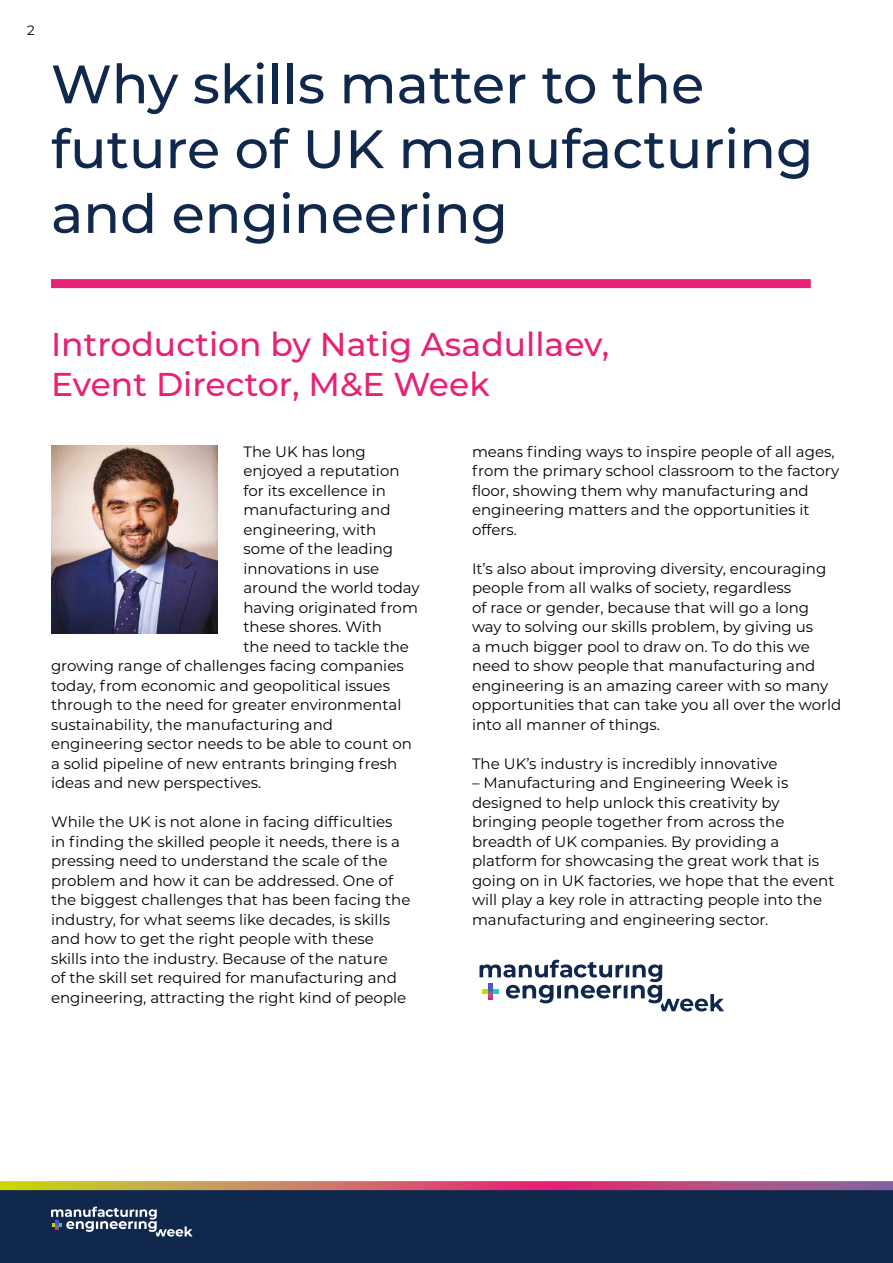
<style>
.page{position:relative;width:893px;height:1263px;background:#fff}
.page>*{position:absolute;margin:0;border:0;box-sizing:border-box;transform-origin:0 0}
.t1{font:500 54px/64.8px "Montserrat";color:#10284c}
.t2{font:500 33px/39.6px "Montserrat";color:#e72276}
.t3{font:15px/19.5px "Montserrat";color:#000}
.t4{font:13.5px "Montserrat";color:#000}
</style>
<div class="page">
<div style="left:51px;top:279px;width:760px;height:9px;background:#e72276"></div>
<div style="left:0;top:1186px;width:893px;height:77px;background:#10284c"></div>
<svg style="left:51px;top:1206px;width:142px;height:30px"></svg>
<svg style="left:0;top:1181px;width:893px;height:9px;background:#c66f6a"></svg>
<img style="left:51px;top:445px;width:167px;height:189px">
<svg style="left:479px;top:960px;width:245px;height:51px"></svg>
<svg style="left:482px;top:989px;width:16px;height:5px"></svg>
<svg style="left:488px;top:984px;width:4px;height:15px"></svg>
<p class="t4" style="left:27px;top:21px;width:9px">2</p>
<h1 class="t1" style="left:51px;top:50px;width:764px">Why skills matter to the future of UK manufacturing and engineering</h1>
<h2 class="t2" style="left:51px;top:323px;width:560px">Introduction by Natig Asadullaev,<br>Event Director, M&amp;E Week</h2>
<p class="t3" style="left:243px;top:441px;width:124px">The UK has long</p>
<p class="t3" style="left:243px;top:461px;width:158px">enjoyed a reputation</p>
<p class="t3" style="left:243px;top:480px;width:144px">for its excellence in</p>
<p class="t3" style="left:243px;top:500px;width:149px">manufacturing and</p>
<p class="t3" style="left:243px;top:519px;width:134px">engineering, with</p>
<p class="t3" style="left:243px;top:539px;width:151px">some of the leading</p>
<p class="t3" style="left:243px;top:558px;width:137px">innovations in use</p>
<p class="t3" style="left:243px;top:578px;width:178px">around the world today</p>
<p class="t3" style="left:243px;top:597px;width:176px">having originated from</p>
<p class="t3" style="left:243px;top:617px;width:140px">these shores. With</p>
<p class="t3" style="left:243px;top:636px;width:167px">the need to tackle the</p>
<p class="t3" style="left:51px;top:656px;width:354px">growing range of challenges facing companies</p>
<p class="t3" style="left:51px;top:675px;width:340px">today, from economic and geopolitical issues</p>
<p class="t3" style="left:51px;top:695px;width:352px">through to the need for greater environmental</p>
<p class="t3" style="left:51px;top:714px;width:284px">sustainability, the manufacturing and</p>
<p class="t3" style="left:51px;top:734px;width:363px">engineering sector needs to be able to count on</p>
<p class="t3" style="left:51px;top:753px;width:348px">a solid pipeline of new entrants bringing fresh</p>
<p class="t3" style="left:51px;top:773px;width:212px">ideas and new perspectives.</p>
<p class="t3" style="left:51px;top:812px;width:361px">While the UK is not alone in facing difficulties<br>in finding the skilled people it needs, there is a pressing need to understand the scale of the problem and how it can be addressed. One of the biggest challenges that has been facing the industry, for what seems like decades, is skills and how to get the right people with these skills into the industry. Because of the nature<br>of the skill set required for manufacturing and engineering, attracting the right kind of people</p>
<p class="t3" style="left:472px;top:441px;width:369px">means finding ways to inspire people of all ages, from the primary school classroom to the factory floor, showing them why manufacturing and engineering matters and the opportunities it offers.</p>
<p class="t3" style="left:472px;top:558px;width:371px">It’s also about improving diversity, encouraging people from all walks of society, regardless<br>of race or gender, because that will go a long way to solving our skills problem, by giving us<br>a much bigger pool to draw on. To do this we need to show people that manufacturing and engineering is an amazing career with so many opportunities that can take you all over the world into all manner of things.</p>
<p class="t3" style="left:472px;top:753px;width:307px">The UK’s industry is incredibly innovative</p>
<p class="t3" style="left:472px;top:773px;width:364px">– Manufacturing and Engineering Week is designed to help unlock this creativity by bringing people together from across the breadth of UK companies. By providing a platform for showcasing the great work that is going on in UK factories, we hope that the event will play a key role in attracting people into the manufacturing and engineering sector.</p>
</div>
